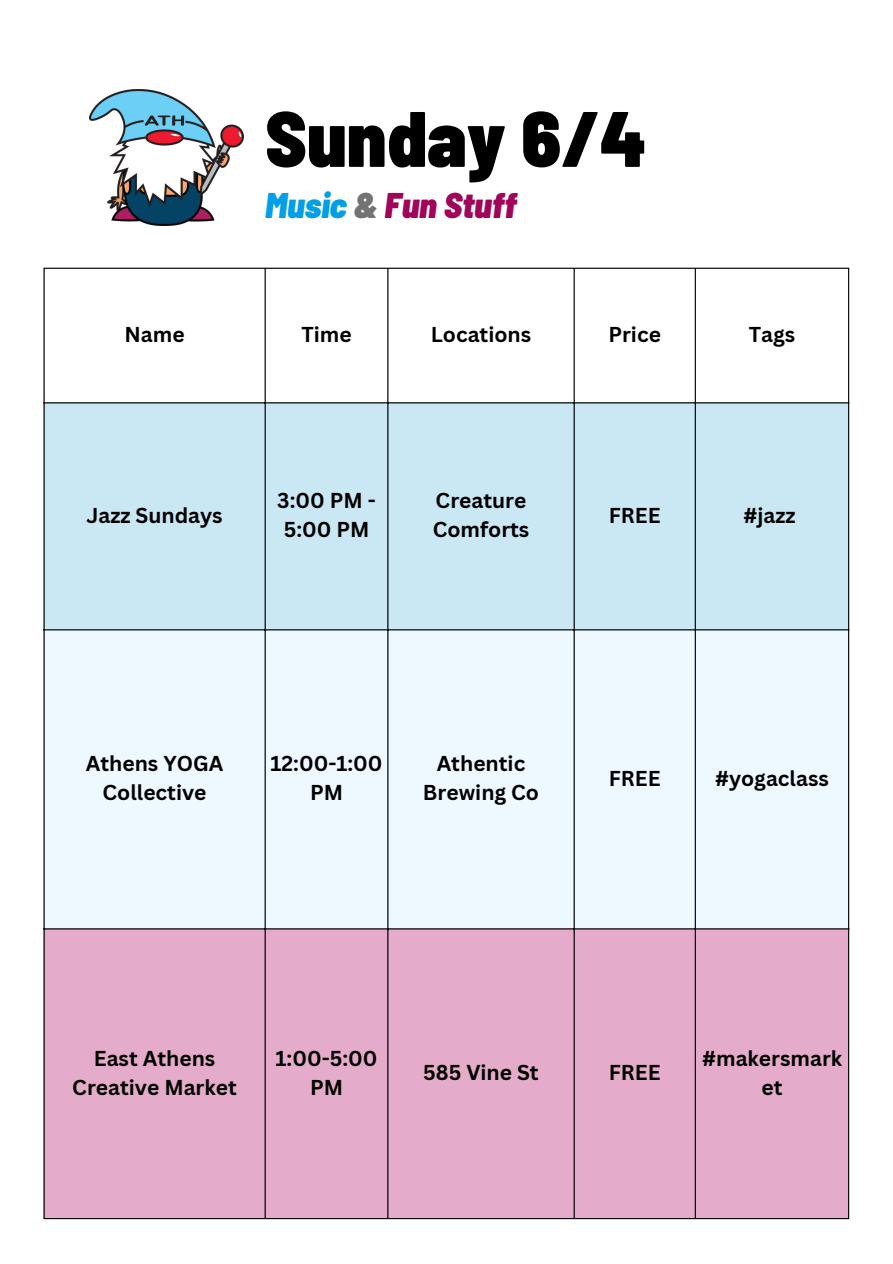
<style>
.page{position:relative;width:893px;height:1264px;background:#fff}
.page>*{position:absolute;margin:0;border:0;box-sizing:border-box;transform-origin:0 0}
.t1{font:900 semi-condensed 78.45px "Barlow";color:#000}
.t2{font:italic 900 semi-condensed 35.55px "Barlow";color:#a00559}
.t3{font:700 21px/29.2px "Canva Sans";color:#000;text-align:center}
.s1{color:#009fe6}
.s2{color:#737373}
</style>
<div class="page">
<img style="left:89px;top:89px;width:154px;height:136px">
<div style="left:45px;top:403px;width:803px;height:226px;background:#cae7f4"></div>
<div style="left:45px;top:630px;width:803px;height:298px;background:#edf9ff"></div>
<div style="left:45px;top:929px;width:803px;height:288px;background:#e4abca"></div>
<hr style="left:43px;top:269px;width:2px;height:948px;background:#000">
<hr style="left:264px;top:269px;width:2px;height:948px;background:#000">
<hr style="left:387px;top:269px;width:1px;height:948px;background:#000">
<hr style="left:573px;top:269px;width:1px;height:948px;background:#000">
<hr style="left:694px;top:269px;width:1px;height:948px;background:#000">
<hr style="left:848px;top:269px;width:1px;height:948px;background:#000">
<hr style="left:43px;top:268px;width:806px;height:1px;background:#000">
<hr style="left:43px;top:402px;width:806px;height:1px;background:#000">
<hr style="left:43px;top:629px;width:806px;height:1px;background:#000">
<hr style="left:43px;top:928px;width:806px;height:1px;background:#000">
<hr style="left:43px;top:1217px;width:806px;height:2px;background:#000">
<p class="t1" style="left:265px;top:88px;width:382px">Sunday 6/4</p>
<p class="t2" style="left:265px;top:182px;width:253px"><span class="s1">Music</span> <span class="s2">&amp;</span> Fun Stuff</p>
<p class="t3" style="left:124px;top:319px;width:62px">Name</p>
<p class="t3" style="left:301px;top:319px;width:52px">Time</p>
<p class="t3" style="left:431px;top:319px;width:102px">Locations</p>
<p class="t3" style="left:608px;top:319px;width:54px">Price</p>
<p class="t3" style="left:748px;top:319px;width:48px">Tags</p>
<p class="t3" style="left:86px;top:500px;width:138px">Jazz Sundays</p>
<p class="t3" style="left:277px;top:485px;width:100px">3:00 PM -<br>5:00 PM</p>
<p class="t3" style="left:432px;top:485px;width:98px;text-align:left">Creature<br>Comforts</p>
<p class="t3" style="left:608px;top:500px;width:53px">FREE</p>
<p class="t3" style="left:743px;top:500px;width:54px">#jazz</p>
<p class="t3" style="left:86px;top:748px;width:139px">Athens YOGA<br>Collective</p>
<p class="t3" style="left:270px;top:748px;width:113px">12:00-1:00<br>PM</p>
<p class="t3" style="left:423px;top:748px;width:118px">Athentic<br>Brewing Co</p>
<p class="t3" style="left:608px;top:762px;width:53px">FREE</p>
<p class="t3" style="left:715px;top:762px;width:115px">#yogaclass</p>
<p class="t3" style="left:72px;top:1042px;width:166px">East Athens<br>Creative Market</p>
<p class="t3" style="left:275px;top:1042px;width:103px">1:00-5:00<br>PM</p>
<p class="t3" style="left:423px;top:1057px;width:117px">585 Vine St</p>
<p class="t3" style="left:608px;top:1057px;width:53px">FREE</p>
<p class="t3" style="left:702px;top:1042px;width:141px">#makersmark et</p>
</div>
